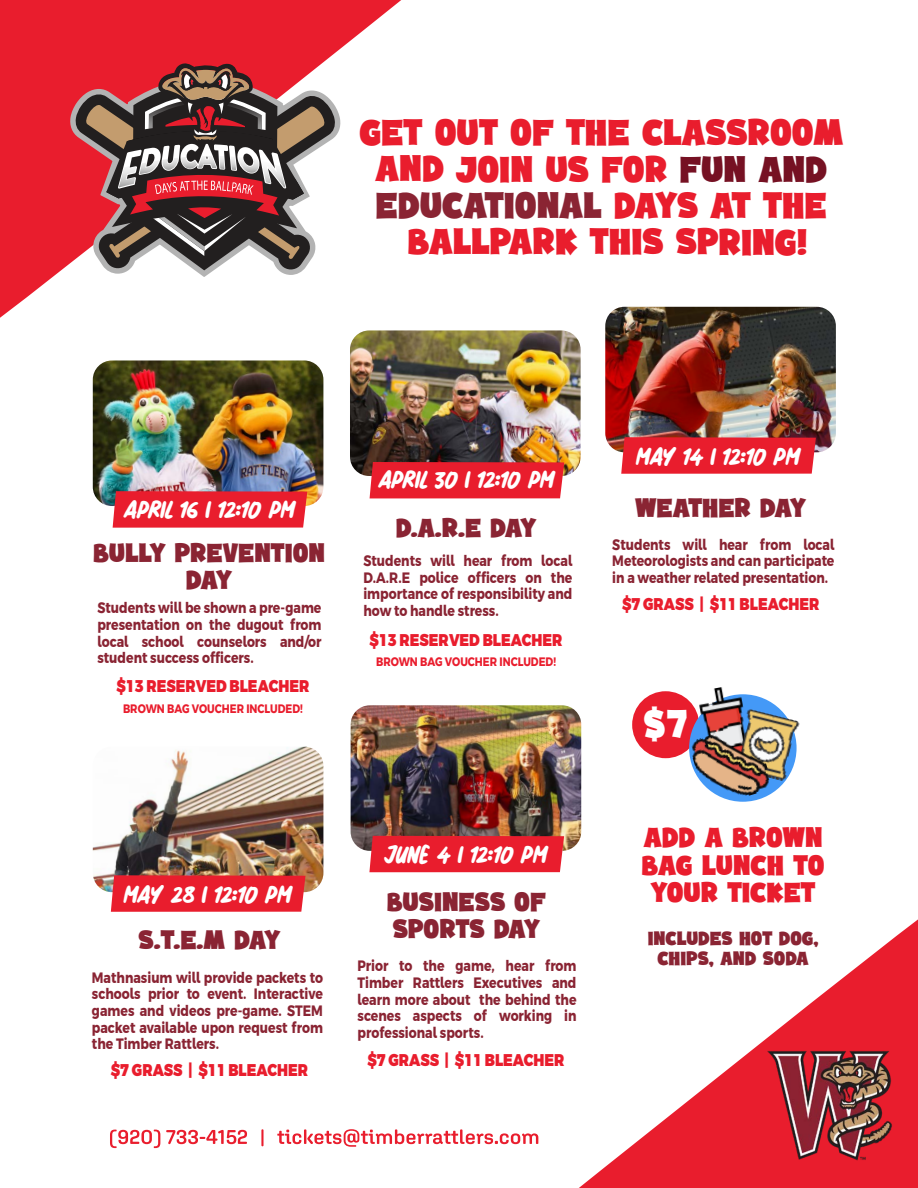
<style>
.page{position:relative;width:918px;height:1188px;background:#fff}
.page>*{position:absolute;margin:0;border:0;box-sizing:border-box;transform-origin:0 0}
.t1{font:40.05px "The Hound";color:#fff;scale:.94 1}
.t2{font:37.05px/36.5px "The Hound";color:#e91d2d;text-align:center}
.t3{font:28.35px/27.9px "The Hound";color:#e91d2d;text-align:center}
.t4{font:26.85px/27.3px "The Hound";color:#8a2433;text-align:center}
.t5{font:19.5px/19.5px "The Hound";color:#8a2433;text-align:center}
.t6{font:17.7px "Natural Marker";letter-spacing:-.14em;color:#fff}
.t7{font:17.7px "Natural Marker";letter-spacing:-.12em;color:#fff}
.t8{font:17.7px "Natural Marker";letter-spacing:-.16em;color:#fff}
.t9{font:900 16.95px "Argentum Sans";color:#e91d2d;scale:.83 1}
.t10{font:700 15px/16.6px "Argentum Sans";color:#8a2433;text-align:justify;scale:.83 1}
.t11{font:700 12.3px "Argentum Sans";color:#e91d2d;scale:.83 1}
.s1{color:#761123}
.s2{color:#8a2433}
</style>
<div class="page">
<img style="left:351px;top:705px;width:230px;height:146px">
<img style="left:93px;top:747px;width:230px;height:145px">
<img style="left:93px;top:360px;width:230px;height:146px">
<img style="left:350px;top:330px;width:231px;height:146px">
<img style="left:605px;top:307px;width:231px;height:145px">
<div style="left:369px;top:836px;width:195px;height:36px;background:#e91d2d"></div>
<svg style="left:111px;top:875px;width:195px;height:37px;background:#e72332"></svg>
<div style="left:632px;top:691px;width:67px;height:67px;background:#e91d2d;border-radius:50%"></div>
<img style="left:685px;top:687px;width:82px;height:65px">
<img style="left:729px;top:708px;width:71px;height:75px">
<img style="left:688px;top:723px;width:85px;height:79px">
<svg style="left:113px;top:491px;width:194px;height:37px;background:#e72332"></svg>
<div style="left:370px;top:462px;width:194px;height:36px;background:#e91d2d"></div>
<svg style="left:621px;top:437px;width:195px;height:37px;background:#e72332"></svg>
<svg style="left:110px;top:1130px;width:50px;height:18px"></svg>
<svg style="left:166px;top:1130px;width:81px;height:14px"></svg>
<hr style="left:261px;top:1129px;width:3px;height:17px;background:#e91d2d">
<svg style="left:277px;top:1129px;width:261px;height:18px"></svg>
<svg style="left:0;top:0;width:401px;height:318px;fill:#e91d2d"></svg>
<svg style="left:579px;top:919px;width:339px;height:269px"></svg>
<svg style="left:69px;top:71px;width:272px;height:206px"></svg>
<svg style="left:75px;top:63px;width:261px;height:208px"></svg>
<img style="left:765px;top:1048px;width:130px;height:115px">
<h2 class="t2" style="left:359px;top:117px;width:485px">GET OUT OF THE CLASSROOM<br>AND JOIN US FOR <span class="s1">FUN AND<br></span><span class="s2">EDUCATIONAL</span> DAYS AT THE<br>BALLPARK THIS SPRING!</h2>
<p class="t6" style="left:123px;top:498px;width:175px">APRIL 16 | 12:10 PM</p>
<h3 class="t4" style="left:93px;top:540px;width:233px">BULLY PREVENTION<br>DAY</h3>
<p class="t10" style="left:97px;top:598px;width:272px">Students will be shown a pre-game presentation on the dugout from local school counselors and/or student success officers.</p>
<p class="t9" style="left:116px;top:672px;width:234px">$13 RESERVED BLEACHER</p>
<p class="t11" style="left:123px;top:698px;width:218px">BROWN BAG VOUCHER INCLUDED!</p>
<p class="t7" style="left:378px;top:468px;width:180px">APRIL 30 | 12:10 PM</p>
<h3 class="t4" style="left:396px;top:516px;width:142px">D.A.R.E DAY</h3>
<p class="t10" style="left:363px;top:551px;width:253px">Students will hear from local D.A.R.E police officers on the importance of responsibility and how to handle stress.</p>
<p class="t9" style="left:370px;top:626px;width:234px">$13 RESERVED BLEACHER</p>
<p class="t11" style="left:376px;top:652px;width:218px">BROWN BAG VOUCHER INCLUDED!</p>
<p class="t6" style="left:123px;top:883px;width:172px">MAY 28 | 12:10 PM</p>
<h3 class="t4" style="left:139px;top:928px;width:143px">S.T.E.M DAY</h3>
<p class="t10" style="left:92px;top:968px;width:280px">Mathnasium will provide packets to schools prior to event. Interactive games and videos pre-game. STEM packet available upon request from the Timber Rattlers.</p>
<p class="t9" style="left:111px;top:1056px;width:239px">$7 GRASS | $11 BLEACHER</p>
<p class="t6" style="left:384px;top:843px;width:167px">JUNE 4 | 12:10 PM</p>
<h3 class="t4" style="left:387px;top:890px;width:160px;text-align:left">BUSINESS OF<br>SPORTS DAY</h3>
<p class="t10" style="left:358px;top:956px;width:265px">Prior to the game, hear from Timber Rattlers Executives and learn more about the behind the scenes aspects of working in professional sports.</p>
<p class="t9" style="left:367px;top:1046px;width:239px">$7 GRASS | $11 BLEACHER</p>
<p class="t8" style="left:636px;top:445px;width:167px">MAY 14 | 12:10 PM</p>
<h3 class="t4" style="left:635px;top:496px;width:172px">WEATHER DAY</h3>
<p class="t10" style="left:612px;top:535px;width:269px">Students will hear from local Meteorologists and can participate in a weather related presentation.</p>
<p class="t9" style="left:622px;top:590px;width:239px">$7 GRASS | $11 BLEACHER</p>
<h1 class="t1" style="left:644px;top:706px;width:48px">$7</h1>
<h3 class="t3" style="left:642px;top:825px;width:185px">ADD A BROWN<br>BAG LUNCH TO<br>YOUR TICKET</h3>
<h3 class="t5" style="left:648px;top:930px;width:172px">INCLUDES HOT DOG,<br>CHIPS, AND SODA</h3>
</div>
